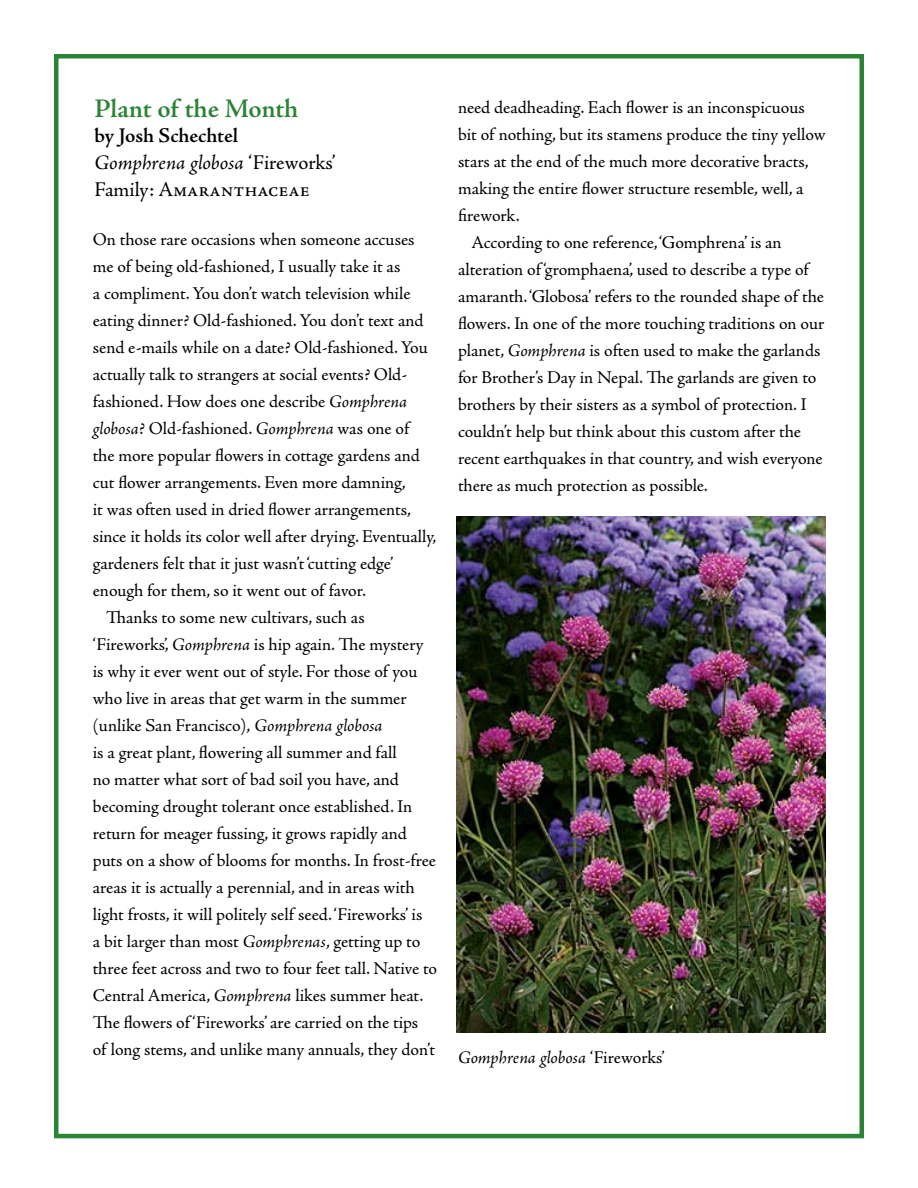
<style>
.page{position:relative;width:918px;height:1188px;background:#fff}
.page>*{position:absolute;margin:0;border:0;box-sizing:border-box;transform-origin:0 0}
.t1{font:600 27px "Adobe Jenson Pro";color:#2b8336}
.t2{font:21px/27px "Adobe Jenson Pro";color:#000}
.t3{font:18px "Adobe Jenson Pro";letter-spacing:-.005em;color:#000}
.t4{font:italic 18px "Adobe Jenson Pro";letter-spacing:-.005em;color:#000}
.s1{font-weight:600}
.s2{font-style:italic}
.s3{font-style:normal}
</style>
<div class="page">
<div style="left:54px;top:54px;width:810px;height:1084px;border:4px solid #2b8336"></div>
<img style="left:457px;top:517px;width:369px;height:515px">
<h1 class="t1" style="left:94px;top:93px;width:205px">Plant of the Month</h1>
<p class="t2" style="left:94px;top:123px;width:243px"><span class="s1">by Josh Schechtel<br></span><span class="s2">Gomphrena globosa</span> ‘Fireworks’<br>Family: Amaranthaceae</p>
<p class="t3" style="left:93px;top:229px;width:323px">On those rare occasions when someone accuses</p>
<p class="t3" style="left:93px;top:256px;width:309px">me of being old-fashioned, I usually take it as</p>
<p class="t3" style="left:93px;top:283px;width:319px">a compliment. You don’t watch television while</p>
<p class="t3" style="left:93px;top:310px;width:332px">eating dinner? Old-fashioned. You don’t text and</p>
<p class="t3" style="left:93px;top:337px;width:336px">send e-mails while on a date? Old-fashioned. You</p>
<p class="t3" style="left:93px;top:364px;width:316px">actually talk to strangers at social events? Old-</p>
<p class="t3" style="left:93px;top:391px;width:316px">fashioned. How does one describe <span class="s2">Gomphrena</span></p>
<p class="t3" style="left:93px;top:418px;width:320px"><span class="s2">globosa</span>? Old-fashioned. <span class="s2">Gomphrena</span> was one of</p>
<p class="t3" style="left:93px;top:445px;width:329px">the more popular flowers in cottage gardens and</p>
<p class="t3" style="left:93px;top:472px;width:314px">cut flower arrangements. Even more damning,</p>
<p class="t3" style="left:93px;top:499px;width:320px">it was often used in dried flower arrangements,</p>
<p class="t3" style="left:93px;top:526px;width:345px">since it holds its color well after drying. Eventually,</p>
<p class="t3" style="left:93px;top:553px;width:302px">gardeners felt that it just wasn’t ‘cutting edge’</p>
<p class="t3" style="left:93px;top:580px;width:275px">enough for them, so it went out of favor.</p>
<p class="t3" style="left:106px;top:607px;width:260px">Thanks to some new cultivars, such as</p>
<p class="t3" style="left:93px;top:634px;width:332px">‘Fireworks’, <span class="s2">Gomphrena</span> is hip again. The mystery</p>
<p class="t3" style="left:93px;top:661px;width:326px">is why it ever went out of style. For those of you</p>
<p class="t3" style="left:93px;top:688px;width:315px">who live in areas that get warm in the summer</p>
<p class="t3" style="left:93px;top:715px;width:291px">(unlike San Francisco), <span class="s2">Gomphrena globosa</span></p>
<p class="t3" style="left:93px;top:742px;width:306px">is a great plant, flowering all summer and fall</p>
<p class="t3" style="left:93px;top:769px;width:308px">no matter what sort of bad soil you have, and</p>
<p class="t3" style="left:93px;top:796px;width:321px">becoming drought tolerant once established. In</p>
<p class="t3" style="left:93px;top:823px;width:316px">return for meager fussing, it grows rapidly and</p>
<p class="t3" style="left:93px;top:850px;width:345px">puts on a show of blooms for months. In frost-free</p>
<p class="t3" style="left:93px;top:877px;width:323px">areas it is actually a perennial, and in areas with</p>
<p class="t3" style="left:93px;top:904px;width:331px">light frosts, it will politely self seed. ‘Fireworks’ is</p>
<p class="t3" style="left:93px;top:931px;width:329px">a bit larger than most <span class="s2">Gomphrenas</span>, getting up to</p>
<p class="t3" style="left:93px;top:958px;width:346px">three feet across and two to four feet tall. Native to</p>
<p class="t3" style="left:93px;top:985px;width:332px">Central America, <span class="s2">Gomphrena</span> likes summer heat.</p>
<p class="t3" style="left:93px;top:1012px;width:327px">The flowers of ‘Fireworks’ are carried on the tips</p>
<p class="t3" style="left:93px;top:1039px;width:344px">of long stems, and unlike many annuals, they don’t</p>
<p class="t3" style="left:458px;top:97px;width:348px">need deadheading. Each flower is an inconspicuous</p>
<p class="t3" style="left:458px;top:124px;width:369px">bit of nothing, but its stamens produce the tiny yellow</p>
<p class="t3" style="left:458px;top:151px;width:352px">stars at the end of the much more decorative bracts,</p>
<p class="t3" style="left:458px;top:178px;width:347px">making the entire flower structure resemble, well, a</p>
<p class="t3" style="left:458px;top:205px;width:63px">firework.</p>
<p class="t3" style="left:472px;top:232px;width:312px">According to one reference, ‘Gomphrena’ is an</p>
<p class="t3" style="left:458px;top:259px;width:354px">alteration of ‘gromphaena’, used to describe a type of</p>
<p class="t3" style="left:458px;top:286px;width:368px">amaranth. ‘Globosa’ refers to the rounded shape of the</p>
<p class="t3" style="left:458px;top:313px;width:368px">flowers. In one of the more touching traditions on our</p>
<p class="t3" style="left:458px;top:340px;width:364px">planet, <span class="s2">Gomphrena</span> is often used to make the garlands</p>
<p class="t3" style="left:458px;top:367px;width:360px">for Brother’s Day in Nepal. The garlands are given to</p>
<p class="t3" style="left:458px;top:394px;width:350px">brothers by their sisters as a symbol of protection. I</p>
<p class="t3" style="left:458px;top:421px;width:345px">couldn’t help but think about this custom after the</p>
<p class="t3" style="left:458px;top:448px;width:366px">recent earthquakes in that country, and wish everyone</p>
<p class="t3" style="left:458px;top:475px;width:251px">there as much protection as possible.</p>
<p class="t4" style="left:458px;top:1047px;width:208px">Gomphrena globosa <span class="s3">‘Fireworks’</span></p>
</div>
